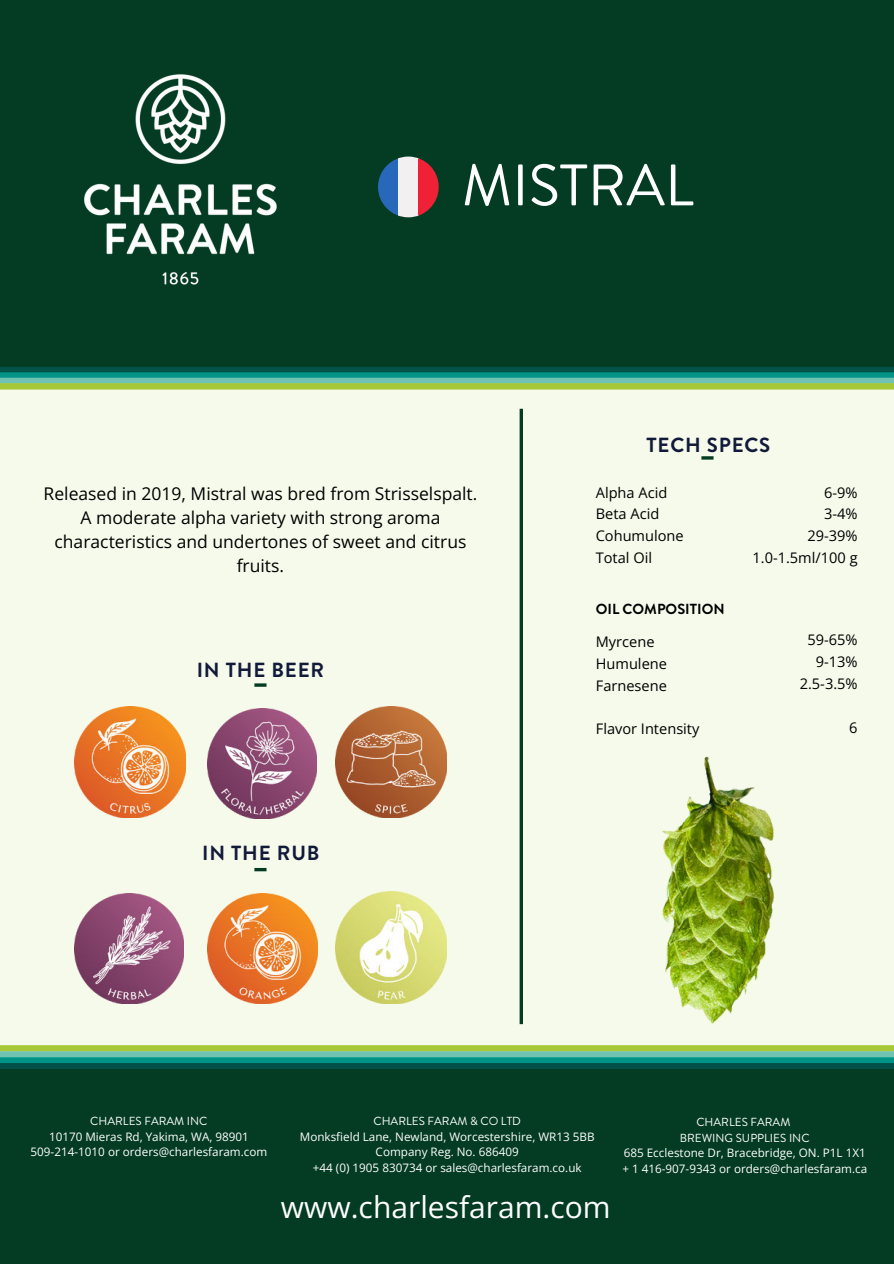
<style>
.page{position:relative;width:894px;height:1264px;background:#fff}
.page>*{position:absolute;margin:0;border:0;box-sizing:border-box;transform-origin:0 0}
.t1{font:58.35px "Brandon Grotesque";color:#fff}
.t2{font:30px "Open Sans";color:#fff}
.t3{font:700 20.4px "Brandon Grotesque";letter-spacing:.04em;color:#121a3a}
.t4{font:17.55px/24px "Open Sans";color:#000;text-align:center}
.t5{font:14.55px/21.9px "Open Sans";color:#000;text-align:right}
.t6{font:700 14.55px "Brandon Grotesque";color:#000}
.t7{font:11.7px/15.6px "Open Sans";color:#fff;text-align:center}
.t8{font:11.7px/15.6px "Brandon Grotesque";color:#fff;text-align:center}
</style>
<div class="page">
<div style="left:0;top:0;width:893px;height:1263px;background:#f6faeb"></div>
<div style="left:0;top:0;width:893px;height:372px;background:#043c23"></div>
<img style="left:84px;top:74px;width:193px;height:211px">
<svg style="left:378px;top:158px;width:20px;height:58px"></svg>
<div style="left:398px;top:156px;width:20px;height:61px;background:#f2f0f0"></div>
<svg style="left:418px;top:158px;width:20px;height:58px"></svg>
<div style="left:0;top:367px;width:893px;height:5px;background:#015148"></div>
<div style="left:0;top:372px;width:893px;height:6px;background:#009386"></div>
<div style="left:0;top:378px;width:893px;height:5px;background:#70c2b2"></div>
<div style="left:0;top:383px;width:893px;height:6px;background:#a7c836"></div>
<svg style="left:519px;top:409px;width:4px;height:615px;fill:#053d24"></svg>
<img style="left:74px;top:706px;width:112px;height:111px">
<img style="left:335px;top:706px;width:111px;height:111px">
<img style="left:335px;top:891px;width:111px;height:112px">
<img style="left:75px;top:893px;width:109px;height:110px">
<img style="left:207px;top:709px;width:109px;height:109px">
<img style="left:207px;top:893px;width:111px;height:110px">
<img style="left:662px;top:756px;width:112px;height:268px">
<svg style="left:701px;top:456px;width:12px;height:3px"></svg>
<svg style="left:254px;top:683px;width:12px;height:3px"></svg>
<svg style="left:254px;top:868px;width:12px;height:3px"></svg>
<div style="left:0;top:1068px;width:893px;height:195px;background:#043c23"></div>
<div style="left:0;top:1063px;width:893px;height:6px;background:#015148"></div>
<div style="left:0;top:1057px;width:893px;height:6px;background:#009386"></div>
<div style="left:0;top:1051px;width:893px;height:6px;background:#70c2b2"></div>
<div style="left:0;top:1045px;width:893px;height:6px;background:#a7c836"></div>
<h1 class="t1" style="left:461px;top:145px;width:233px">MISTRAL</h1>
<h3 class="t3" style="left:646px;top:430px;width:125px">TECH SPECS</h3>
<p class="t5" style="left:595px;top:481px;width:89px;text-align:left">Alpha Acid<br>Beta Acid<br>Cohumulone<br>Total Oil</p>
<h3 class="t4" style="left:44px;top:481px;width:435px">Released in 2019, Mistral was bred from Strisselspalt.<br>A moderate alpha variety with strong aroma characteristics and undertones of sweet and citrus fruits.</h3>
<p class="t5" style="left:752px;top:481px;width:106px">6-9%<br>3-4%<br>29-39%<br>1.0-1.5ml/100 g</p>
<h3 class="t3" style="left:197px;top:655px;width:129px">IN THE BEER</h3>
<h3 class="t3" style="left:202px;top:839px;width:119px">IN THE RUB</h3>
<p class="t6" style="left:595px;top:599px;width:130px">OIL COMPOSITION</p>
<p class="t5" style="left:595px;top:630px;width:73px;text-align:left">Myrcene<br>Humulene<br>Farnesene</p>
<p class="t5" style="left:595px;top:717px;width:105px">Flavor Intensity</p>
<p class="t5" style="left:799px;top:628px;width:59px">59-65%<br>9-13%<br>2.5-3.5%</p>
<p class="t5" style="left:849px;top:716px;width:10px">6</p>
<p class="t8" style="left:90px;top:1113px;width:119px">CHARLES FARAM INC</p>
<p class="t7" style="left:31px;top:1128px;width:238px">10170 Mieras Rd, Yakima, WA, 98901<br>509-214-1010 or orders@charlesfaram.com</p>
<p class="t8" style="left:373px;top:1113px;width:149px">CHARLES FARAM &amp; CO LTD</p>
<p class="t7" style="left:300px;top:1128px;width:296px">Monksfield Lane, Newland, Worcestershire, WR13 5BB<br>Company Reg. No. 686409<br>+44 (0) 1905 830734 or sales@charlesfaram.co.uk</p>
<h2 class="t2" style="left:281px;top:1186px;width:331px">www.charlesfaram.com</h2>
<p class="t8" style="left:679px;top:1114px;width:131px">CHARLES FARAM<br>BREWING SUPPLIES INC</p>
<p class="t7" style="left:622px;top:1144px;width:246px;text-align:left">685 Ecclestone Dr, Bracebridge, ON. P1L 1X1 + 1 416-907-9343 or orders@charlesfaram.ca</p>
</div>
